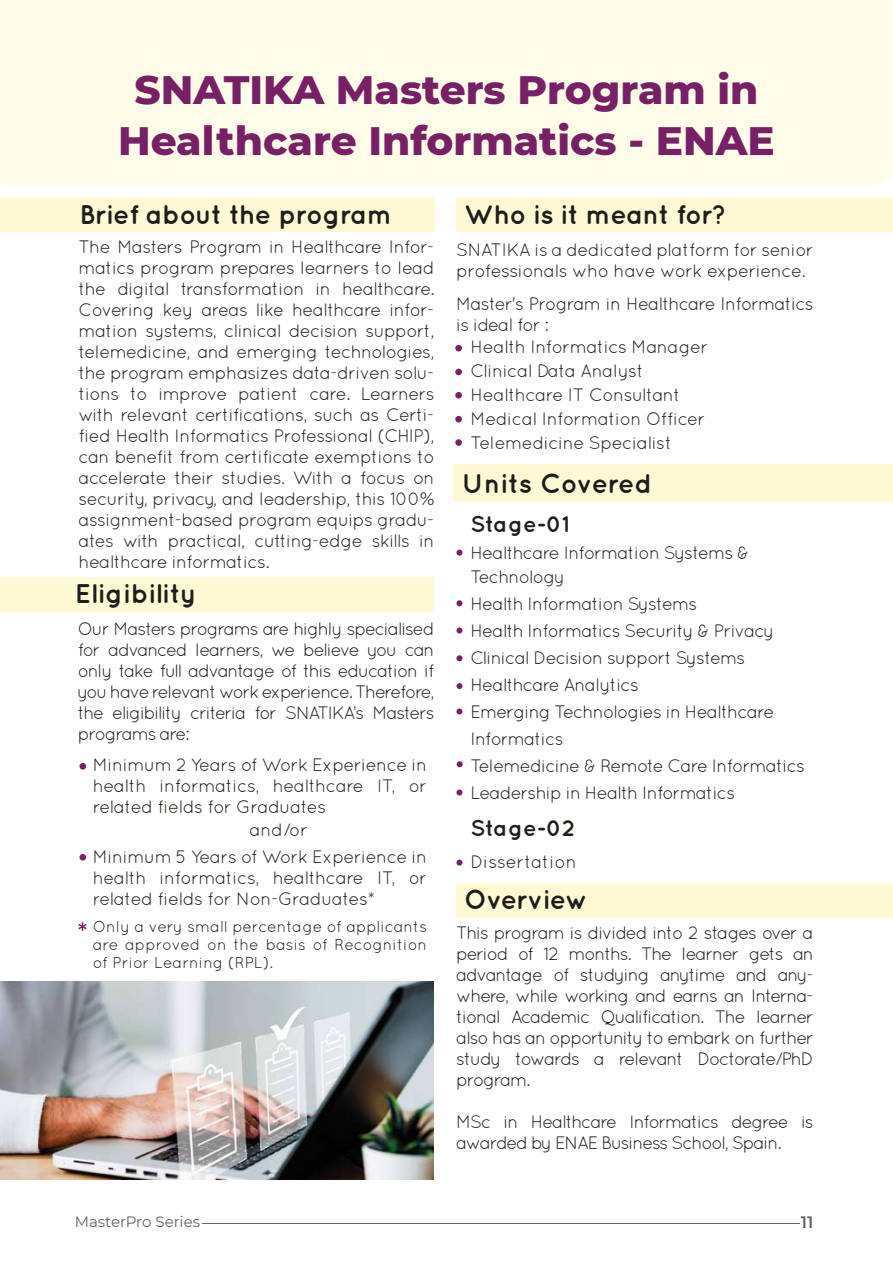
<style>
.page{position:relative;width:893px;height:1263px;background:#fff}
.page>*{position:absolute;margin:0;border:0;box-sizing:border-box;transform-origin:0 0}
.t1{font:800 40.5px/51px "Montserrat";color:#772065;text-align:center}
.t2{font:700 27px "Quicksand";letter-spacing:-.02em;color:#1d1d1b}
.t3{font:700 27px "Quicksand";color:#1d1d1b}
.t4{font:700 22.5px "Quicksand";letter-spacing:-.005em;color:#211e17}
.t5{font:18px/21px "Quicksand";letter-spacing:-.045em;color:#211e17;text-align:justify}
.t6{font:18px/24px "Quicksand";letter-spacing:-.025em;color:#211e17}
.t7{font:18px/21px "Quicksand";letter-spacing:-.065em;color:#211e17}
.t8{font:18px "Quicksand";color:#211e17}
.t9{font:600 16.5px "Montserrat";color:#646463}
.t10{font:15.75px/18px "Quicksand";color:#211e17;text-align:justify}
.t11{font:15px "Montserrat";color:#646463}
</style>
<div class="page">
<div style="left:0;top:198px;width:435px;height:34px;background:#fff9d6"></div>
<div style="left:0;top:577px;width:434px;height:34px;background:#fff9d6"></div>
<div style="left:456px;top:198px;width:437px;height:34px;background:#fff9d6"></div>
<div style="left:0;top:0;width:893px;height:185px;background:#fffcea"></div>
<div style="left:453px;top:464px;width:440px;height:38px;background:#fff9d6"></div>
<svg style="left:456px;top:550px;width:6px;height:6px"></svg>
<svg style="left:456px;top:789px;width:6px;height:6px"></svg>
<svg style="left:456px;top:600px;width:7px;height:7px"></svg>
<svg style="left:456px;top:627px;width:6px;height:6px"></svg>
<svg style="left:456px;top:655px;width:6px;height:6px"></svg>
<div style="left:456px;top:683px;width:7px;height:6px;background:#772065;border-radius:50%"></div>
<svg style="left:456px;top:708px;width:7px;height:7px"></svg>
<svg style="left:457px;top:761px;width:6px;height:6px"></svg>
<svg style="left:456px;top:859px;width:6px;height:6px"></svg>
<div style="left:456px;top:883px;width:437px;height:34px;background:#fff9d6"></div>
<div style="left:455px;top:345px;width:7px;height:6px;background:#772065;border-radius:50%"></div>
<div style="left:455px;top:369px;width:7px;height:6px;background:#772065;border-radius:50%"></div>
<div style="left:455px;top:392px;width:7px;height:7px;background:#772065;border-radius:50%"></div>
<div style="left:455px;top:416px;width:7px;height:6px;background:#772065;border-radius:50%"></div>
<div style="left:455px;top:439px;width:7px;height:7px;background:#772065;border-radius:50%"></div>
<div style="left:79px;top:763px;width:7px;height:6px;background:#772065;border-radius:50%"></div>
<div style="left:79px;top:854px;width:7px;height:6px;background:#772065;border-radius:50%"></div>
<svg style="left:79px;top:922px;width:7px;height:9px"></svg>
<img style="left:0;top:981px;width:434px;height:198px">
<hr style="left:202px;top:1223px;width:598px;height:1px;background:#646463">
<h1 class="t1" style="left:118px;top:62px;width:658px">SNATIKA Masters Program in<br>Healthcare Informatics - ENAE</h1>
<h2 class="t2" style="left:79px;top:198px;width:314px">Brief about the program</h2>
<p class="t5" style="left:79px;top:236px;width:357px">The Masters Program in Healthcare Infor&shy;matics program prepares learners to lead the digital transformation in healthcare.<br>Covering key areas like healthcare infor&shy;mation systems, clinical decision support, telemedicine, and emerging technologies, the program emphasizes data-driven solu&shy;tions to improve patient care. Learners with relevant certifications, such as Certi&shy;fied Health Informatics Professional (CHIP), can benefit from certificate exemptions to accelerate their studies. With a focus on security, privacy, and leadership, this 100% assignment-based program equips gradu&shy;ates with practical, cutting-edge skills in healthcare informatics.</p>
<h2 class="t3" style="left:75px;top:578px;width:123px">Eligibility</h2>
<p class="t5" style="left:78px;top:617px;width:358px">Our Masters programs are highly specialised for advanced learners, we believe you can only take full advantage of this education if you have relevant work experience. Therefore, the eligibility criteria for SNATIKA’s Masters programs are:</p>
<p class="t6" style="left:93px;top:753px;width:336px">Minimum 2 Years of Work Experience in</p>
<p class="t6" style="left:93px;top:774px;width:336px">health informatics, healthcare IT, or</p>
<p class="t6" style="left:93px;top:795px;width:235px">related fields for Graduates</p>
<p class="t5" style="left:249px;top:819px;width:60px">and/or</p>
<p class="t5" style="left:93px;top:846px;width:336px">Minimum 5 Years of Work Experience in health informatics, healthcare IT, or related fields for Non-Graduates*</p>
<p class="t10" style="left:93px;top:917px;width:336px">Only a very small percentage of applicants are approved on the basis of Recognition of Prior Learning (RPL).</p>
<h2 class="t2" style="left:464px;top:198px;width:264px">Who is it meant for?</h2>
<p class="t6" style="left:456px;top:239px;width:359px;line-height:21px">SNATIKA is a dedicated platform for senior professionals who have work experience.</p>
<p class="t5" style="left:456px;top:293px;width:359px">Master's Program in Healthcare Informatics is ideal for :</p>
<p class="t6" style="left:471px;top:335px;width:239px">Health Informatics Manager<br>Clinical Data Analyst<br>Healthcare IT Consultant<br>Medical Information Officer<br>Telemedicine Specialist</p>
<h2 class="t2" style="left:462px;top:467px;width:192px">Units Covered</h2>
<p class="t4" style="left:470px;top:511px;width:101px">Stage-01</p>
<p class="t5" style="left:470px;top:541px;width:281px;line-height:24px">Healthcare Information Systems &amp;<br>Technology</p>
<p class="t5" style="left:470px;top:590px;width:336px;line-height:27px;text-align:left">Health Information Systems<br>Health Informatics Security &amp; Privacy<br>Clinical Decision support Systems<br>Healthcare Analytics<br>Emerging Technologies in Healthcare<br>Informatics<br>Telemedicine &amp; Remote Care Informatics<br>Leadership in Health Informatics</p>
<p class="t4" style="left:470px;top:815px;width:106px">Stage-02</p>
<p class="t8" style="left:470px;top:851px;width:108px">Dissertation</p>
<h2 class="t2" style="left:464px;top:883px;width:126px">Overview</h2>
<p class="t5" style="left:456px;top:922px;width:359px">This program is divided into 2 stages over a period of 12 months. The learner gets an advantage of studying anytime and any&shy;where, while working and earns an Interna&shy;tional Academic Qualification. The learner also has an opportunity to embark on further study towards a relevant Doctorate/PhD program.</p>
<p class="t7" style="left:456px;top:1111px;width:359px">MSc in Healthcare Informatics degree is awarded by ENAE Business School, Spain.</p>
<p class="t11" style="left:75px;top:1212px;width:127px">MasterPro Series</p>
<p class="t9" style="left:801px;top:1210px;width:14px">11</p>
</div>
